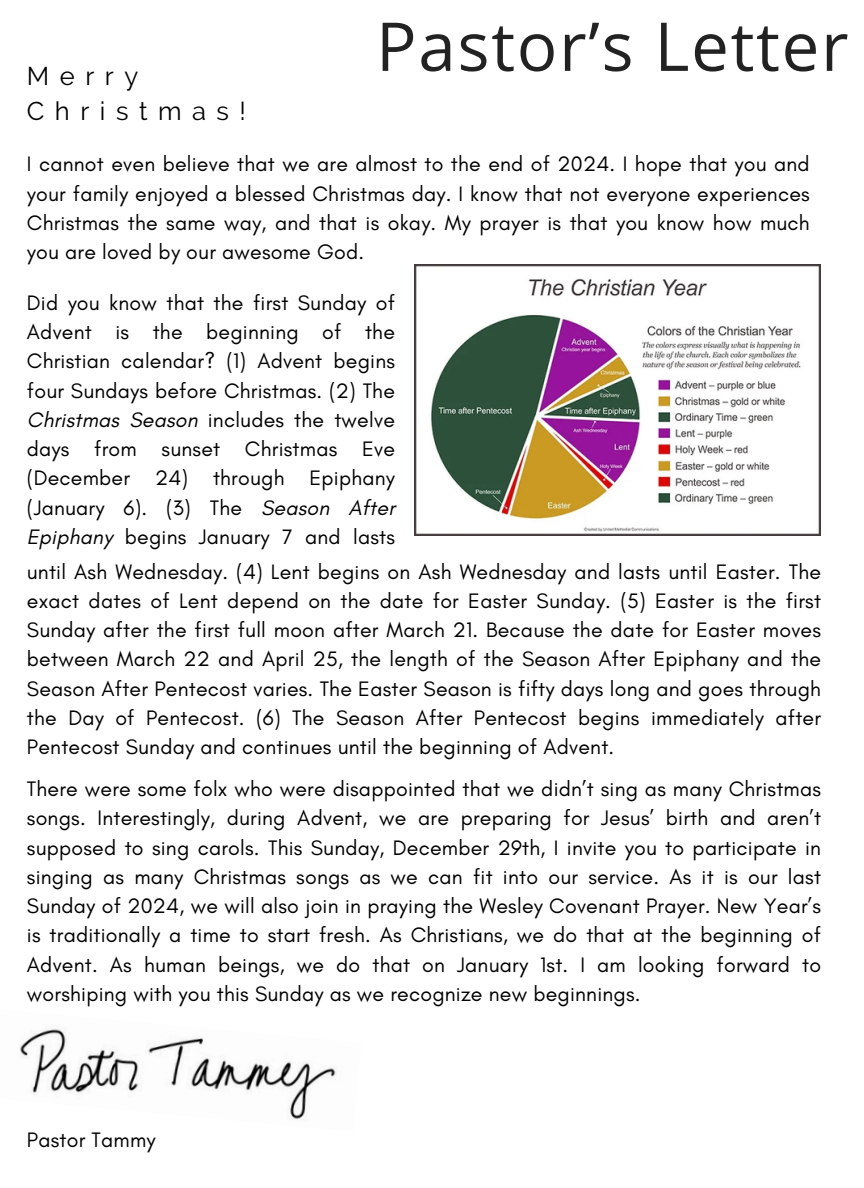
<style>
.page{position:relative;width:864px;height:1188px;background:#fff}
.page>*{position:absolute;margin:0;border:0;box-sizing:border-box;transform-origin:0 0}
.t1{font:67.35px "Open Sans";letter-spacing:.025em;color:#222}
.t2{font:25.65px "Raleway";letter-spacing:.41em;color:#000}
.t3{font:21.3px/29.2px "Glacial Indifference";letter-spacing:.01em;color:#000;text-align:justify}
.s1{font-style:italic}
.s2{color:#fff}
</style>
<div class="page">
<img style="left:415px;top:265px;width:406px;height:271px">
<img style="left:20px;top:1029px;width:316px;height:91px">
<h1 class="t2" style="left:27px;top:60px;width:113px">Merry</h1>
<h2 class="t1" style="left:376px;top:-1px;width:474px">Pastor’s Letter</h2>
<h1 class="t2" style="left:27px;top:96px;width:221px">Christmas!</h1>
<p class="t3" style="left:27px;top:149px;width:784px">I cannot even believe that we are almost to the end of 2024. I hope that you and your family enjoyed a blessed Christmas day. I know that not everyone experiences Christmas the same way, and that is okay. My prayer is that you know how much you are loved by our awesome God.</p>
<p class="t3" style="left:27px;top:288px;width:370px">Did you know that the first Sunday of Advent is the beginning of the Christian calendar? (1) Advent begins four Sundays before Christmas. (2) The <span class="s1">Christmas Season</span> includes the twelve days from sunset Christmas Eve (December 24) through Epiphany (January 6). (3) The <span class="s1">Season After Epiphany</span> begins January 7 and lasts <span class="s2">until Ash Wednesday. (4) Lent begins on Ash Wednesday and lasts until</span></p>
<p class="t3" style="left:27px;top:557px;width:796px">until Ash Wednesday. (4) Lent begins on Ash Wednesday and lasts until Easter. The exact dates of Lent depend on the date for Easter Sunday. (5) Easter is the first Sunday after the first full moon after March 21. Because the date for Easter moves between March 22 and April 25, the length of the Season After Epiphany and the Season After Pentecost varies. The Easter Season is fifty days long and goes through the Day of Pentecost. (6) The Season After Pentecost begins immediately after Pentecost Sunday and continues until the beginning of Advent.</p>
<p class="t3" style="left:27px;top:774px;width:796px">There were some folx who were disappointed that we didn’t sing as many Christmas songs. Interestingly, during Advent, we are preparing for Jesus’ birth and aren’t supposed to sing carols. This Sunday, December 29th, I invite you to participate in singing as many Christmas songs as we can fit into our service. As it is our last Sunday of 2024, we will also join in praying the Wesley Covenant Prayer. New Year’s is traditionally a time to start fresh. As Christians, we do that at the beginning of Advent. As human beings, we do that on January 1st. I am looking forward to worshiping with you this Sunday as we recognize new beginnings.</p>
<p class="t3" style="left:27px;top:1125px;width:130px">Pastor Tammy</p>
</div>
